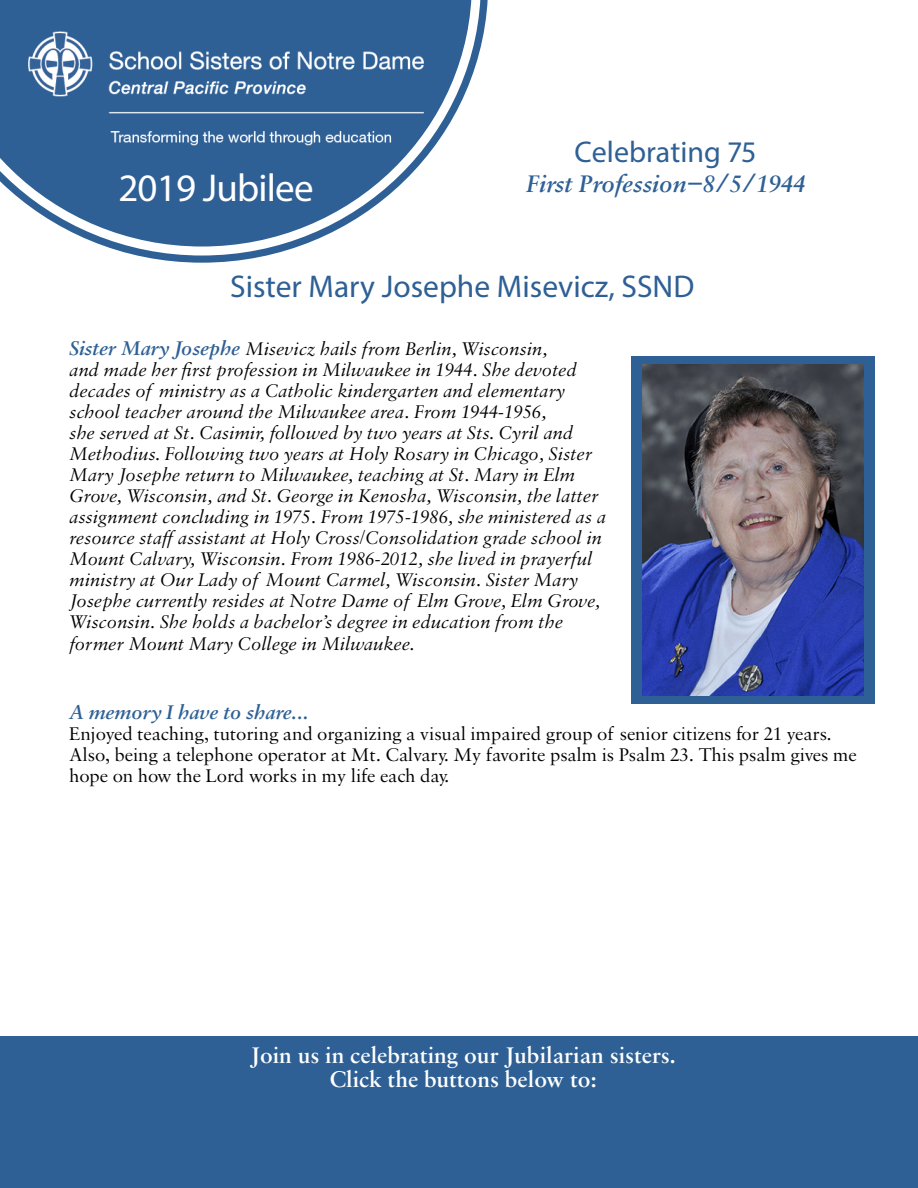
<style>
.page{position:relative;width:918px;height:1188px;background:#fff}
.page>*{position:absolute;margin:0;border:0;box-sizing:border-box;transform-origin:0 0}
.t1{font:39px "Myriad Pro";letter-spacing:-.02em;color:#fff}
.t2{font:31.5px "Myriad Pro";color:#2e6095}
.t3{font:30px "Myriad Pro";color:#2e6095}
.t4{font:italic 600 25.5px "Sabon MT Pro";color:#2e6095}
.t5{font:600 24px/24px "Sabon MT Pro";color:#fff;text-align:center}
.t6{font:italic 600 21px "Sabon MT Pro";color:#2e6095}
.t7{font:italic 19.5px/21px "Sabon MT Pro";letter-spacing:-.005em;color:#000}
.t8{font:19.5px/21px "Sabon MT Pro";letter-spacing:-.005em;color:#000}
.s1{font-weight:600;font-size:21px;color:#2e6095}
</style>
<div class="page">
<div style="left:632px;top:356px;width:243px;height:348px;background:#2e6095"></div>
<img style="left:643px;top:365px;width:221px;height:331px">
<div style="left:0;top:1037px;width:918px;height:151px;background:#2e6095"></div>
<svg style="left:140px;top:0;width:348px;height:263px"></svg>
<svg style="left:0;top:0;width:481px;height:256px"></svg>
<div style="left:443px;top:140px;width:445px;height:133px;background:#fff"></div>
<img style="left:28px;top:32px;width:395px;height:113px">
<h1 class="t1" style="left:118px;top:163px;width:197px">2019 Jubilee</h1>
<h3 class="t3" style="left:575px;top:133px;width:184px">Celebrating 75</h3>
<h3 class="t4" style="left:526px;top:169px;width:281px">First Profession−8/5/1944</h3>
<h2 class="t2" style="left:230px;top:267px;width:466px">Sister Mary Josephe Misevicz, SSND</h2>
<p class="t7" style="left:69px;top:338px;width:538px"><span class="s1">Sister Mary Josephe</span> Misevicz hails from Berlin, Wisconsin,<br>and made her first profession in Milwaukee in 1944. She devoted decades of ministry as a Catholic kindergarten and elementary school teacher around the Milwaukee area. From 1944-1956,<br>she served at St. Casimir, followed by two years at Sts. Cyril and Methodius. Following two years at Holy Rosary in Chicago, Sister Mary Josephe return to Milwaukee, teaching at St. Mary in Elm Grove, Wisconsin, and St. George in Kenosha, Wisconsin, the latter assignment concluding in 1975. From 1975-1986, she ministered as a resource staff assistant at Holy Cross/Consolidation grade school in Mount Calvary, Wisconsin. From 1986-2012, she lived in prayerful ministry at Our Lady of Mount Carmel, Wisconsin. Sister Mary Josephe currently resides at Notre Dame of Elm Grove, Elm Grove, Wisconsin. She holds a bachelor’s degree in education from the former Mount Mary College in Milwaukee.</p>
<p class="t6" style="left:69px;top:699px;width:240px">A memory I have to share...</p>
<p class="t8" style="left:69px;top:722px;width:789px">Enjoyed teaching, tutoring and organizing a visual impaired group of senior citizens for 21 years.<br>Also, being a telephone operator at Mt. Calvary. My favorite psalm is Psalm 23. This psalm gives me hope on how the Lord works in my life each day.</p>
<p class="t5" style="left:250px;top:1043px;width:427px">Join us in celebrating our Jubilarian sisters.<br>Click the buttons below to:</p>
</div>
